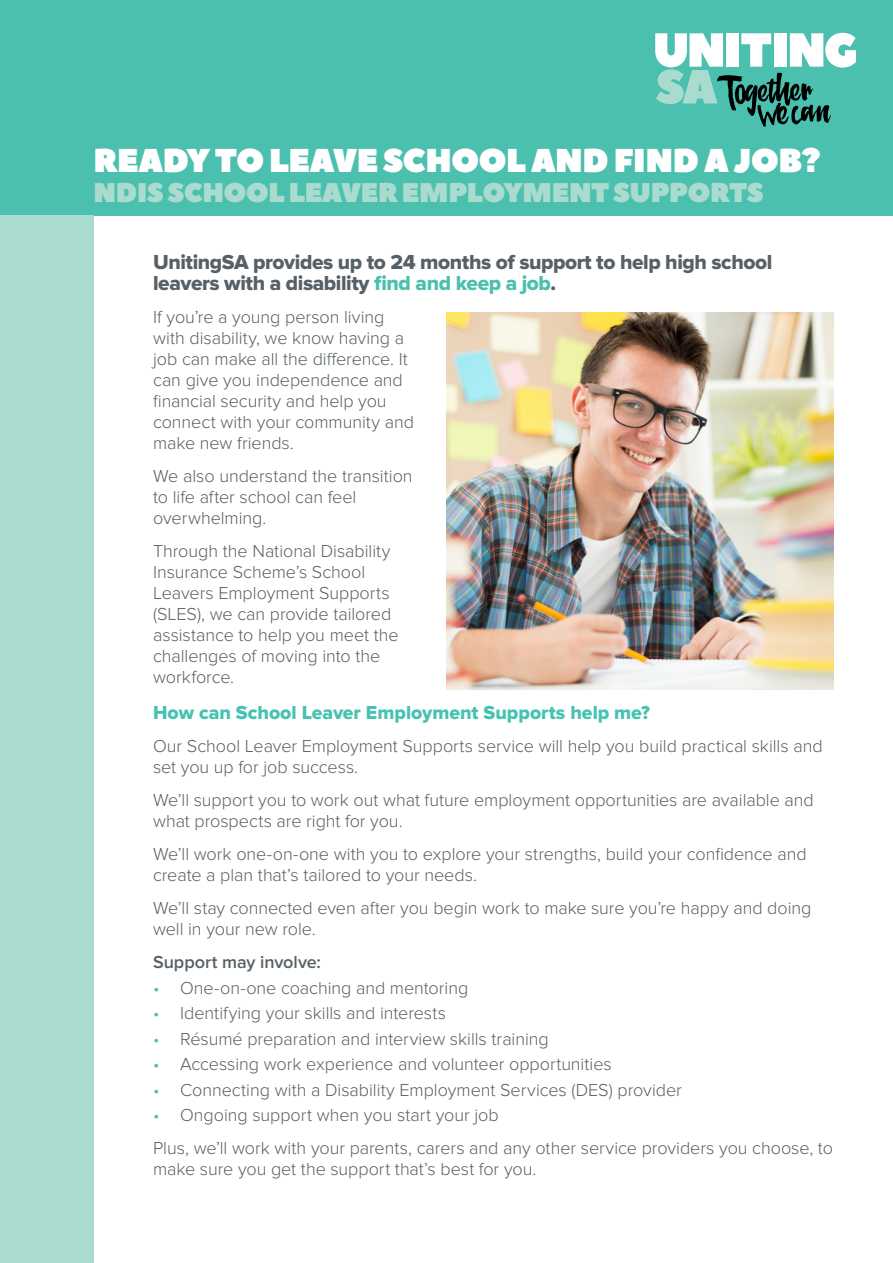
<style>
.page{position:relative;width:893px;height:1263px;background:#fff}
.page>*{position:absolute;margin:0;border:0;box-sizing:border-box;transform-origin:0 0}
.t1{font:33px "Peace Sans";letter-spacing:-.02em;color:#fff}
.t2{font:27px "Peace Sans";letter-spacing:-.02em;color:#aadbcf}
.t3{font:21px/21px "Proxima Nova Extrabld";letter-spacing:-.02em;color:#576066}
.t4{font:19.5px "Proxima Nova Extrabld";color:#45c2b1}
.t5{font:300 18px/21px "Proxima Nova";letter-spacing:-.005em;color:#576066}
.t6{font:600 18px "Proxima Nova";color:#576066}
.s1{color:#4bc0af}
</style>
<div class="page">
<div style="left:0;top:0;width:893px;height:216px;background:#4bc0af"></div>
<svg style="left:655px;top:33px;width:201px;height:94px"></svg>
<div style="left:0;top:216px;width:94px;height:1047px;background:#aadbcf"></div>
<img style="left:446px;top:313px;width:387px;height:377px">
<h1 class="t1" style="left:94px;top:138px;width:729px">READY TO LEAVE SCHOOL AND FIND A JOB?</h1>
<h2 class="t2" style="left:94px;top:174px;width:672px">NDIS SCHOOL LEAVER EMPLOYMENT SUPPORTS</h2>
<p class="t3" style="left:153px;top:252px;width:621px">UnitingSA provides up to 24 months of support to help high school leavers with a disability <span class="s1">find and keep a job</span>.</p>
<p class="t5" style="left:153px;top:307px;width:262px">If you’re a young person living with disability, we know having a job can make all the difference. It can give you independence and financial security and help you connect with your community and make new friends.</p>
<p class="t5" style="left:153px;top:466px;width:261px">We also understand the transition to life after school can feel overwhelming.</p>
<p class="t5" style="left:153px;top:541px;width:247px">Through the National Disability<br>Insurance Scheme’s School<br>Leavers Employment Supports (SLES), we can provide tailored assistance to help you meet the challenges of moving into the workforce.</p>
<p class="t4" style="left:153px;top:701px;width:498px">How can School Leaver Employment Supports help me?</p>
<p class="t5" style="left:153px;top:736px;width:671px">Our School Leaver Employment Supports service will help you build practical skills and set you up for job success.</p>
<p class="t5" style="left:153px;top:790px;width:662px">We’ll support you to work out what future employment opportunities are available and what prospects are right for you.</p>
<p class="t5" style="left:153px;top:844px;width:655px">We’ll work one-on-one with you to explore your strengths, build your confidence and create a plan that’s tailored to your needs.</p>
<p class="t5" style="left:153px;top:898px;width:660px">We’ll stay connected even after you begin work to make sure you’re happy and doing well in your new role.</p>
<p class="t6" style="left:153px;top:952px;width:169px">Support may involve:</p>
<p class="t5" style="left:153px;top:977px;width:317px"><span class="s1">•</span> One-on-one coaching and mentoring</p>
<p class="t5" style="left:153px;top:1003px;width:294px"><span class="s1">•</span> Identifying your skills and interests</p>
<p class="t5" style="left:153px;top:1028px;width:397px"><span class="s1">•</span> Résumé preparation and interview skills training</p>
<p class="t5" style="left:153px;top:1054px;width:460px"><span class="s1">•</span> Accessing work experience and volunteer opportunities</p>
<p class="t5" style="left:153px;top:1079px;width:530px"><span class="s1">•</span> Connecting with a Disability Employment Services (DES) provider</p>
<p class="t5" style="left:153px;top:1099px;width:681px;line-height:33px"><span class="s1">•</span> Ongoing support when you start your job<br>Plus, we’ll work with your parents, carers and any other service providers you choose, to</p>
<p class="t5" style="left:153px;top:1159px;width:385px">make sure you get the support that’s best for you.</p>
</div>
